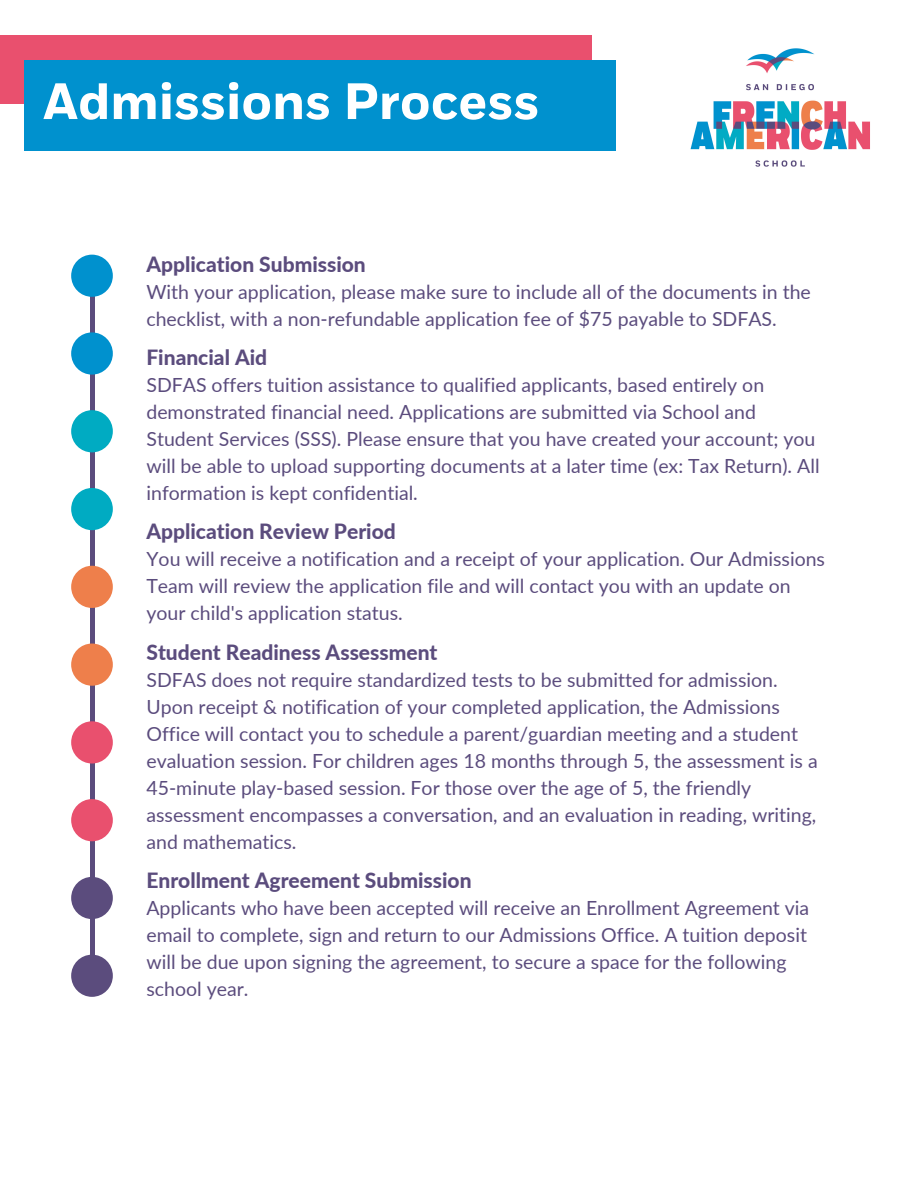
<style>
.page{position:relative;width:918px;height:1188px;background:#fff}
.page>*{position:absolute;margin:0;border:0;box-sizing:border-box;transform-origin:0 0}
.t1{font:700 51px "Fort";color:#fff}
.t2{font:800 21px "Lato";color:#5b4c7d}
.t3{font:19.5px/27px "Lato";color:#5b4c7d}
</style>
<div class="page">
<div style="left:0;top:35px;width:592px;height:69px;background:#e9506e"></div>
<div style="left:24px;top:60px;width:592px;height:91px;background:#0091ce"></div>
<hr style="left:90px;top:276px;width:4px;height:700px;background:#5b4c7d">
<div style="left:71px;top:255px;width:42px;height:42px;background:#0091ce;border-radius:50%"></div>
<div style="left:71px;top:332px;width:42px;height:43px;background:#0091ce;border-radius:50%"></div>
<div style="left:71px;top:410px;width:42px;height:42px;background:#00abc2;border-radius:50%"></div>
<div style="left:71px;top:488px;width:42px;height:42px;background:#00abc2;border-radius:50%"></div>
<div style="left:71px;top:566px;width:42px;height:42px;background:#ee7f4b;border-radius:50%"></div>
<div style="left:71px;top:644px;width:42px;height:42px;background:#ee7f4b;border-radius:50%"></div>
<div style="left:71px;top:721px;width:42px;height:43px;background:#e9506e;border-radius:50%"></div>
<div style="left:71px;top:799px;width:42px;height:42px;background:#e9506e;border-radius:50%"></div>
<div style="left:71px;top:877px;width:42px;height:42px;background:#5b4c7d;border-radius:50%"></div>
<div style="left:71px;top:955px;width:42px;height:42px;background:#5b4c7d;border-radius:50%"></div>
<img style="left:690px;top:48px;width:180px;height:119px">
<h1 class="t1" style="left:43px;top:69px;width:498px">Admissions Process</h1>
<p class="t2" style="left:146px;top:251px;width:221px">Application Submission</p>
<p class="t3" style="left:146px;top:277px;width:666px">With your application, please make sure to include all of the documents in the checklist, with a non-refundable application fee of $75 payable to SDFAS.</p>
<p class="t2" style="left:146px;top:345px;width:122px">Financial Aid</p>
<p class="t3" style="left:146px;top:371px;width:675px">SDFAS offers tuition assistance to qualified applicants, based entirely on demonstrated financial need. Applications are submitted via School and Student Services (SSS). Please ensure that you have created your account; you will be able to upload supporting documents at a later time (ex: Tax Return). All information is kept confidential.</p>
<p class="t2" style="left:146px;top:519px;width:251px">Application Review Period</p>
<p class="t3" style="left:146px;top:545px;width:680px">You will receive a notification and a receipt of your application. Our Admissions<br>Team will review the application file and will contact you with an update on your child's application status.</p>
<p class="t2" style="left:146px;top:639px;width:293px">Student Readiness Assessment</p>
<p class="t3" style="left:146px;top:666px;width:673px">SDFAS does not require standardized tests to be submitted for admission.<br>Upon receipt &amp; notification of your completed application, the Admissions Office will contact you to schedule a parent/guardian meeting and a student evaluation session. For children ages 18 months through 5, the assessment is a 45-minute play-based session. For those over the age of 5, the friendly assessment encompasses a conversation, and an evaluation in reading, writing, and mathematics.</p>
<p class="t2" style="left:146px;top:867px;width:327px">Enrollment Agreement Submission</p>
<p class="t3" style="left:146px;top:894px;width:664px">Applicants who have been accepted will receive an Enrollment Agreement via email to complete, sign and return to our Admissions Office. A tuition deposit will be due upon signing the agreement, to secure a space for the following school year.</p>
</div>
